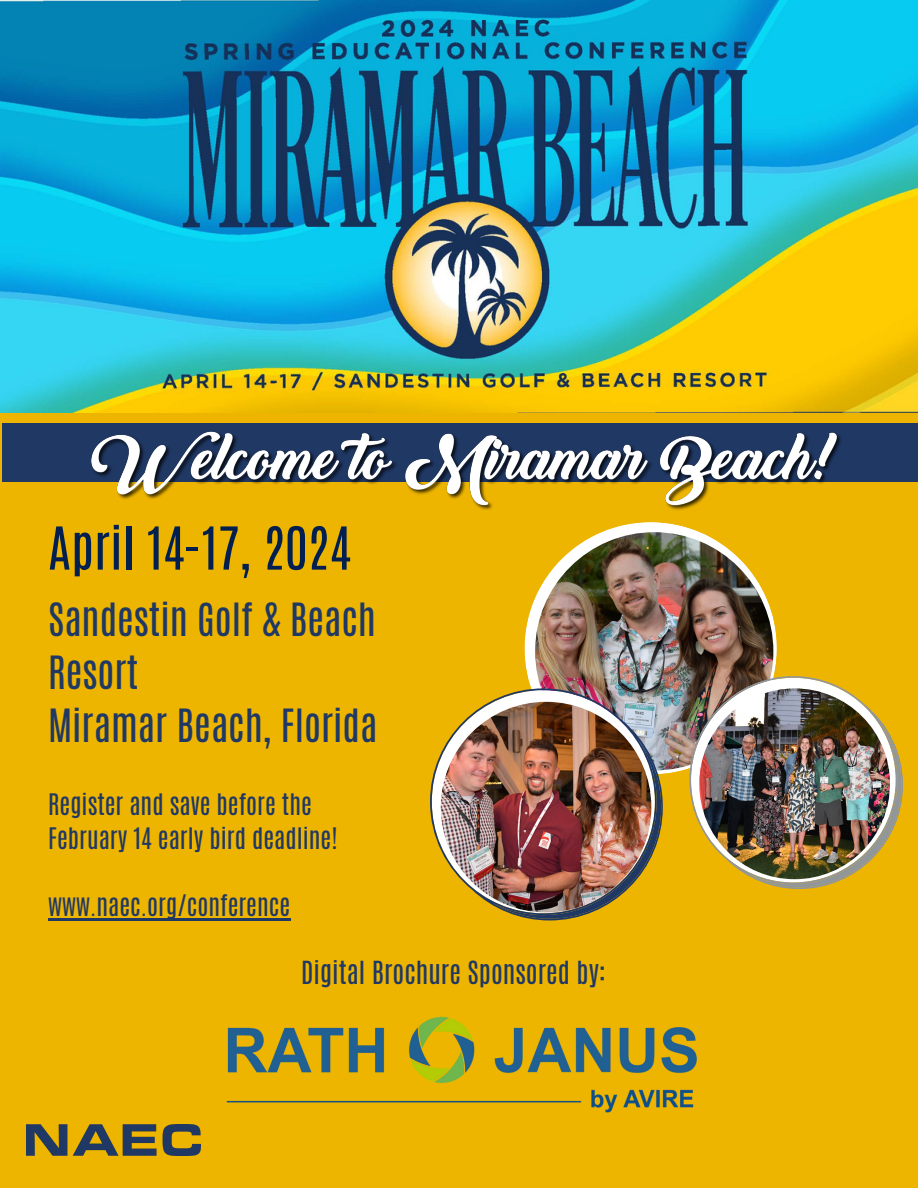
<style>
.page{position:relative;width:918px;height:1188px;background:#eeb500}
.page>*{position:absolute;margin:0;border:0;box-sizing:border-box;transform-origin:0 0}
.t1{font:50.25px "Antonio";color:#021f4f}
.t2{font:38.25px/52.8px "Antonio";color:#203864}
.t3{font:26.55px "Antonio";color:#203864}
.t4{font:24.75px "Antonio";color:#203864}
</style>
<div class="page">
<div style="left:2px;top:424px;width:916px;height:58px;background:#203864"></div>
<svg style="left:547px;top:522px;width:207px;height:54px"></svg>
<img style="left:535px;top:532px;width:238px;height:238px;border-radius:50%">
<img style="left:524px;top:576px;width:378px;height:313px">
<img style="left:430px;top:688px;width:233px;height:232px">
<img style="left:441px;top:702px;width:210px;height:210px;border-radius:50%">
<img style="left:0;top:0;width:918px;height:413px">
<img style="left:27px;top:1125px;width:173px;height:30px">
<img style="left:226px;top:1016px;width:471px;height:97px">
<img style="left:91px;top:431px;width:750px;height:79px">
<hr style="left:48px;top:918px;width:242px;height:3px;background:#203864">
<p class="t1" style="left:48px;top:512px;width:305px">April 14-17, 2024</p>
<p class="t2" style="left:48px;top:594px;width:331px">Sandestin Golf &amp; Beach<br>Resort<br>Miramar Beach, Florida</p>
<p class="t4" style="left:48px;top:787px;width:265px">Register and save before the</p>
<p class="t4" style="left:48px;top:820px;width:291px">February 14 early bird deadline!</p>
<p class="t4" style="left:48px;top:888px;width:244px">www.naec.org/conference</p>
<p class="t3" style="left:301px;top:953px;width:306px">Digital Brochure Sponsored by:</p>
</div>
